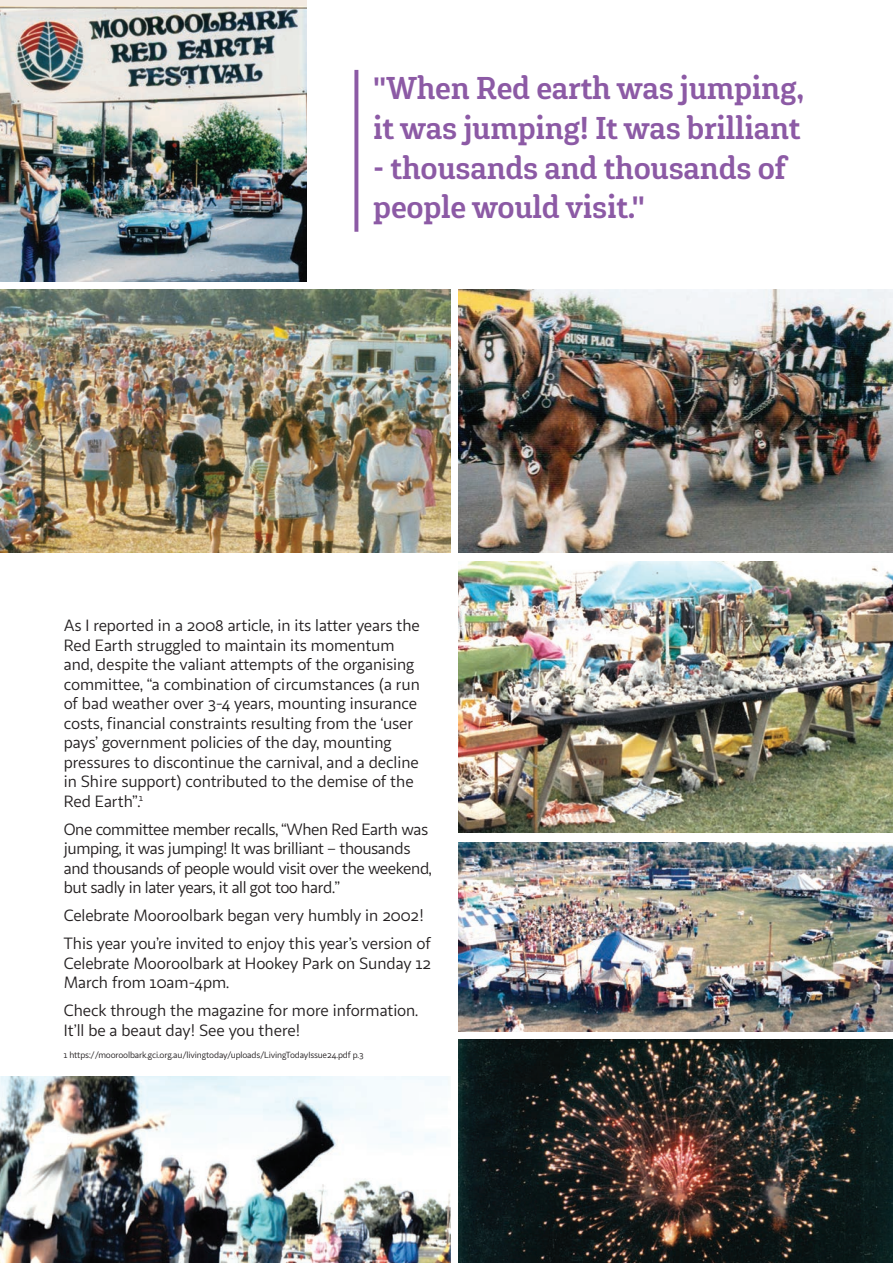
<style>
.page{position:relative;width:893px;height:1263px;background:#fff}
.page>*{position:absolute;margin:0;border:0;box-sizing:border-box;transform-origin:0 0}
.t1{font:700 31.5px/39.6px "Gaspo Slab";letter-spacing:-.01em;color:#8c5aa5}
.t2{font:16.5px/19.5px "Sana Sans";letter-spacing:-.01em;color:#231f20}
.t3{font:9px "Sana Sans";letter-spacing:-.015em;color:#231f20}
</style>
<div class="page">
<img style="left:0;top:289px;width:450px;height:263px">
<div style="left:0;top:0;width:306px;height:282px;background:#f3eae1"></div>
<img style="left:0;top:6px;width:306px;height:276px">
<img style="left:459px;top:289px;width:434px;height:263px">
<img style="left:459px;top:561px;width:434px;height:271px">
<img style="left:459px;top:843px;width:434px;height:188px">
<img style="left:459px;top:1039px;width:434px;height:224px">
<img style="left:0;top:1076px;width:450px;height:187px">
<svg style="left:354px;top:70px;width:4px;height:162px"></svg>
<p class="t1" style="left:373px;top:69px;width:432px">"When Red earth was jumping, it was jumping! It was brilliant</p>
<p class="t1" style="left:373px;top:148px;width:414px">- thousands and thousands of people would visit."</p>
<p class="t2" style="left:64px;top:616px;width:358px">As I reported in a 2008 article, in its latter years the Red Earth struggled to maintain its momentum and, despite the valiant attempts of the organising committee, “a combination of circumstances (a run of bad weather over 3-4 years, mounting insurance costs, financial constraints resulting from the ‘user pays’ government policies of the day, mounting pressures to discontinue the carnival, and a decline in Shire support) contributed to the demise of the Red Earth”.<sup>1</sup></p>
<p class="t2" style="left:64px;top:820px;width:370px">One committee member recalls, “When Red Earth was jumping, it was jumping! It was brilliant – thousands and thousands of people would visit over the weekend, but sadly in later years, it all got too hard.”</p>
<p class="t2" style="left:64px;top:906px;width:361px">Celebrate Mooroolbark began very humbly in 2002!</p>
<p class="t2" style="left:64px;top:934px;width:369px;text-align:justify">This year you’re invited to enjoy this year’s version of Celebrate Mooroolbark at Hookey Park on Sunday 12<br>March from 10am-4pm.</p>
<p class="t2" style="left:64px;top:1001px;width:356px">Check through the magazine for more information.<br>It’ll be a beaut day! See you there!</p>
<p class="t3" style="left:64px;top:1050px;width:302px">1 https://mooroolbark.gci.org.au/livingtoday/uploads/LivingTodayIssue24.pdf p.3</p>
</div>
